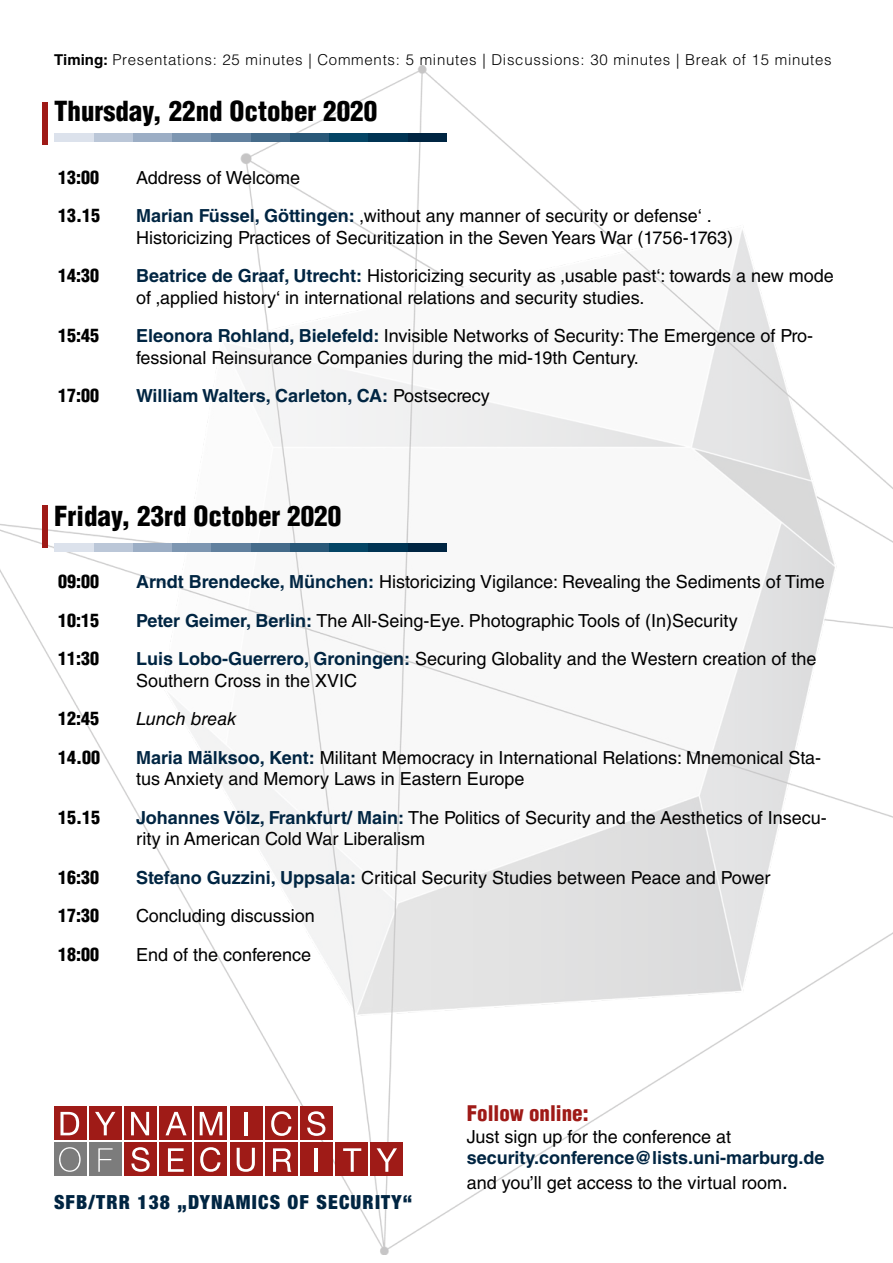
<style>
.page{position:relative;width:893px;height:1263px;background:#fff}
.page>*{position:absolute;margin:0;border:0;box-sizing:border-box;transform-origin:0 0}
.t1{font:900 condensed 27px "Helvetica LT Std";color:#000}
.t2{font:900 condensed 21px "Helvetica LT Std";color:#9f1a17}
.t3{font:900 condensed 19.5px "Helvetica Neue LT Std";letter-spacing:.06em;color:#002542}
.t4{font:18px/21.6px "Helvetica LT Std";color:#000}
.t5{font:700 18px/25.2px "Helvetica LT Std";color:#002542}
.t6{font:900 condensed 18px "Helvetica LT Std";color:#000}
.t7{font:italic 18px "Helvetica LT Std";color:#000}
.t8{font:300 15px "Helvetica LT Std";letter-spacing:.05em;color:#000}
.s1{font-weight:700}
.s2{font-weight:700;color:#002542}
.s3{font-weight:400;color:#000}
.s4{font-weight:400;font-size:21px;color:#000}
</style>
<div class="page">
<img style="left:0;top:65px;width:893px;height:1189px">
<div style="left:407px;top:133px;width:39px;height:9px;background:#002542"></div>
<div style="left:368px;top:133px;width:39px;height:9px;background:#003453"></div>
<div style="left:329px;top:133px;width:39px;height:9px;background:#044565"></div>
<div style="left:289px;top:133px;width:40px;height:9px;background:#295878"></div>
<div style="left:250px;top:133px;width:39px;height:9px;background:#456b8a"></div>
<div style="left:211px;top:133px;width:39px;height:9px;background:#61809e"></div>
<div style="left:172px;top:133px;width:39px;height:9px;background:#7d96b1"></div>
<div style="left:132px;top:133px;width:40px;height:9px;background:#9caec5"></div>
<div style="left:93px;top:133px;width:39px;height:9px;background:#bbc7d8"></div>
<div style="left:54px;top:133px;width:39px;height:9px;background:#dce2ec"></div>
<div style="left:407px;top:543px;width:39px;height:8px;background:#002542"></div>
<div style="left:368px;top:543px;width:39px;height:8px;background:#003453"></div>
<div style="left:329px;top:543px;width:39px;height:8px;background:#044565"></div>
<div style="left:289px;top:543px;width:40px;height:8px;background:#295878"></div>
<div style="left:250px;top:543px;width:39px;height:8px;background:#456b8a"></div>
<div style="left:211px;top:543px;width:39px;height:8px;background:#61809e"></div>
<div style="left:172px;top:543px;width:39px;height:8px;background:#7d96b1"></div>
<div style="left:132px;top:543px;width:40px;height:8px;background:#9caec5"></div>
<div style="left:93px;top:543px;width:39px;height:8px;background:#bbc7d8"></div>
<div style="left:54px;top:543px;width:39px;height:8px;background:#dce2ec"></div>
<div style="left:42px;top:102px;width:5px;height:42px;background:#9f1a17"></div>
<div style="left:42px;top:505px;width:5px;height:42px;background:#9f1a17"></div>
<div style="left:54px;top:1106px;width:33px;height:34px;background:#9f1b17"></div>
<div style="left:89px;top:1106px;width:33px;height:34px;background:#9f1b17"></div>
<div style="left:124px;top:1106px;width:33px;height:34px;background:#9f1b17"></div>
<div style="left:159px;top:1106px;width:33px;height:34px;background:#9f1b17"></div>
<div style="left:195px;top:1106px;width:32px;height:34px;background:#9f1b17"></div>
<div style="left:230px;top:1106px;width:32px;height:34px;background:#9f1b17"></div>
<div style="left:265px;top:1106px;width:33px;height:34px;background:#9f1b17"></div>
<div style="left:300px;top:1106px;width:33px;height:34px;background:#9f1b17"></div>
<div style="left:124px;top:1142px;width:33px;height:34px;background:#9f1b17"></div>
<div style="left:159px;top:1142px;width:33px;height:34px;background:#9f1b17"></div>
<div style="left:195px;top:1142px;width:32px;height:34px;background:#9f1b17"></div>
<div style="left:230px;top:1142px;width:32px;height:34px;background:#9f1b17"></div>
<div style="left:265px;top:1142px;width:33px;height:34px;background:#9f1b17"></div>
<div style="left:300px;top:1142px;width:33px;height:34px;background:#9f1b17"></div>
<div style="left:335px;top:1142px;width:33px;height:34px;background:#9f1b17"></div>
<div style="left:370px;top:1142px;width:33px;height:34px;background:#9f1b17"></div>
<div style="left:54px;top:1142px;width:33px;height:34px;background:#7c7c7c"></div>
<div style="left:89px;top:1142px;width:33px;height:34px;background:#7c7c7c"></div>
<svg style="left:61px;top:1112px;width:18px;height:23px"></svg>
<svg style="left:59px;top:1147px;width:22px;height:25px"></svg>
<svg style="left:98px;top:1148px;width:15px;height:24px"></svg>
<svg style="left:95px;top:1112px;width:20px;height:23px"></svg>
<svg style="left:131px;top:1112px;width:18px;height:23px"></svg>
<svg style="left:166px;top:1112px;width:21px;height:23px"></svg>
<svg style="left:200px;top:1112px;width:22px;height:23px"></svg>
<hr style="left:244px;top:1112px;width:4px;height:23px;background:#fff">
<svg style="left:271px;top:1111px;width:20px;height:25px"></svg>
<svg style="left:307px;top:1111px;width:18px;height:25px"></svg>
<svg style="left:131px;top:1147px;width:19px;height:25px"></svg>
<svg style="left:168px;top:1148px;width:16px;height:24px"></svg>
<svg style="left:200px;top:1147px;width:20px;height:25px"></svg>
<svg style="left:237px;top:1148px;width:18px;height:24px"></svg>
<svg style="left:273px;top:1148px;width:18px;height:24px"></svg>
<hr style="left:315px;top:1148px;width:3px;height:24px;background:#fff">
<svg style="left:343px;top:1148px;width:18px;height:24px"></svg>
<svg style="left:377px;top:1148px;width:20px;height:24px"></svg>
<p class="t8" style="left:54px;top:50px;width:779px"><span class="s1">Timing:</span> Presentations: 25 minutes | Comments: 5 minutes | Discussions: 30 minutes | Break of 15 minutes</p>
<h1 class="t1" style="left:54px;top:94px;width:325px">Thursday, 22nd October 2020</h1>
<p class="t6" style="left:58px;top:166px;width:43px">13:00</p>
<p class="t4" style="left:136px;top:166px;width:166px">Address of Welcome</p>
<p class="t6" style="left:58px;top:204px;width:43px">13.15</p>
<p class="t4" style="left:136px;top:205px;width:599px"><span class="s2">Marian Füssel, Göttingen:</span> ‚without any manner of security or defense‘ .<br>Historicizing Practices of Securitization in the Seven Years War (1756-1763)</p>
<p class="t6" style="left:58px;top:264px;width:43px">14:30</p>
<p class="t4" style="left:136px;top:265px;width:699px"><span class="s2">Beatrice de Graaf, Utrecht:</span> Historicizing security as ‚usable past‘: towards a new mode of ‚applied history‘ in international relations and security studies.</p>
<p class="t6" style="left:58px;top:324px;width:43px">15:45</p>
<p class="t4" style="left:136px;top:325px;width:679px"><span class="s2">Eleonora Rohland, Bielefeld:</span> Invisible Networks of Security: The Emergence of Pro&shy;fessional Reinsurance Companies during the mid-19th Century.</p>
<p class="t6" style="left:58px;top:384px;width:43px">17:00</p>
<p class="t5" style="left:136px;top:383px;width:355px">William Walters, Carleton, CA: <span class="s3">Postsecrecy</span></p>
<h1 class="t1" style="left:54px;top:499px;width:289px">Friday, 23rd October 2020</h1>
<p class="t6" style="left:58px;top:570px;width:43px">09:00</p>
<p class="t4" style="left:136px;top:571px;width:690px"><span class="s2">Arndt Brendecke, München:</span> Historicizing Vigilance: Revealing the Sediments of Time</p>
<p class="t6" style="left:58px;top:609px;width:43px">10:15</p>
<p class="t4" style="left:136px;top:609px;width:603px"><span class="s2">Peter Geimer, Berlin:</span> The All-Seing-Eye. Photographic Tools of (In)Security</p>
<p class="t6" style="left:58px;top:647px;width:43px">11:30</p>
<p class="t4" style="left:136px;top:648px;width:682px"><span class="s2">Luis Lobo-Guerrero, Groningen:</span> Securing Globality and the Western creation of the<br>Southern Cross in the XVIC</p>
<p class="t6" style="left:58px;top:707px;width:43px">12:45</p>
<p class="t7" style="left:136px;top:708px;width:102px">Lunch break</p>
<p class="t6" style="left:58px;top:746px;width:43px">14.00</p>
<p class="t4" style="left:136px;top:746px;width:687px"><span class="s2">Maria Mälksoo, Kent:</span> Militant Memocracy in International Relations: Mnemonical Sta&shy;tus Anxiety and Memory Laws in Eastern Europe</p>
<p class="t6" style="left:58px;top:806px;width:43px">15.15</p>
<p class="t4" style="left:136px;top:806px;width:692px"><span class="s2">Johannes Völz, Frankfurt/ Main:</span> The Politics of Security and the Aesthetics of Insecu&shy;rity in American Cold War Liberalism</p>
<p class="t6" style="left:58px;top:866px;width:43px">16:30</p>
<p class="t4" style="left:136px;top:866px;width:636px"><span class="s2">Stefano Guzzini, Uppsala:</span> Critical Security Studies between Peace and Power</p>
<p class="t6" style="left:58px;top:904px;width:43px">17:30</p>
<p class="t4" style="left:136px;top:905px;width:180px">Concluding discussion</p>
<p class="t6" style="left:58px;top:942px;width:43px">18:00</p>
<p class="t4" style="left:136px;top:943px;width:177px">End of the conference</p>
<p class="t3" style="left:54px;top:1190px;width:360px">SFB/TRR 138 „DYNAMICS OF SECURITY“</p>
<p class="t2" style="left:467px;top:1100px;width:123px">Follow online:</p>
<p class="t4" style="left:467px;top:1125px;width:266px">Just sign up for the conference at</p>
<p class="t5" style="left:467px;top:1145px;width:359px">security.conference@lists.uni-marburg.de <span class="s3">and you’ll get access to the virtual room</span><span class="s4">.</span></p>
</div>
